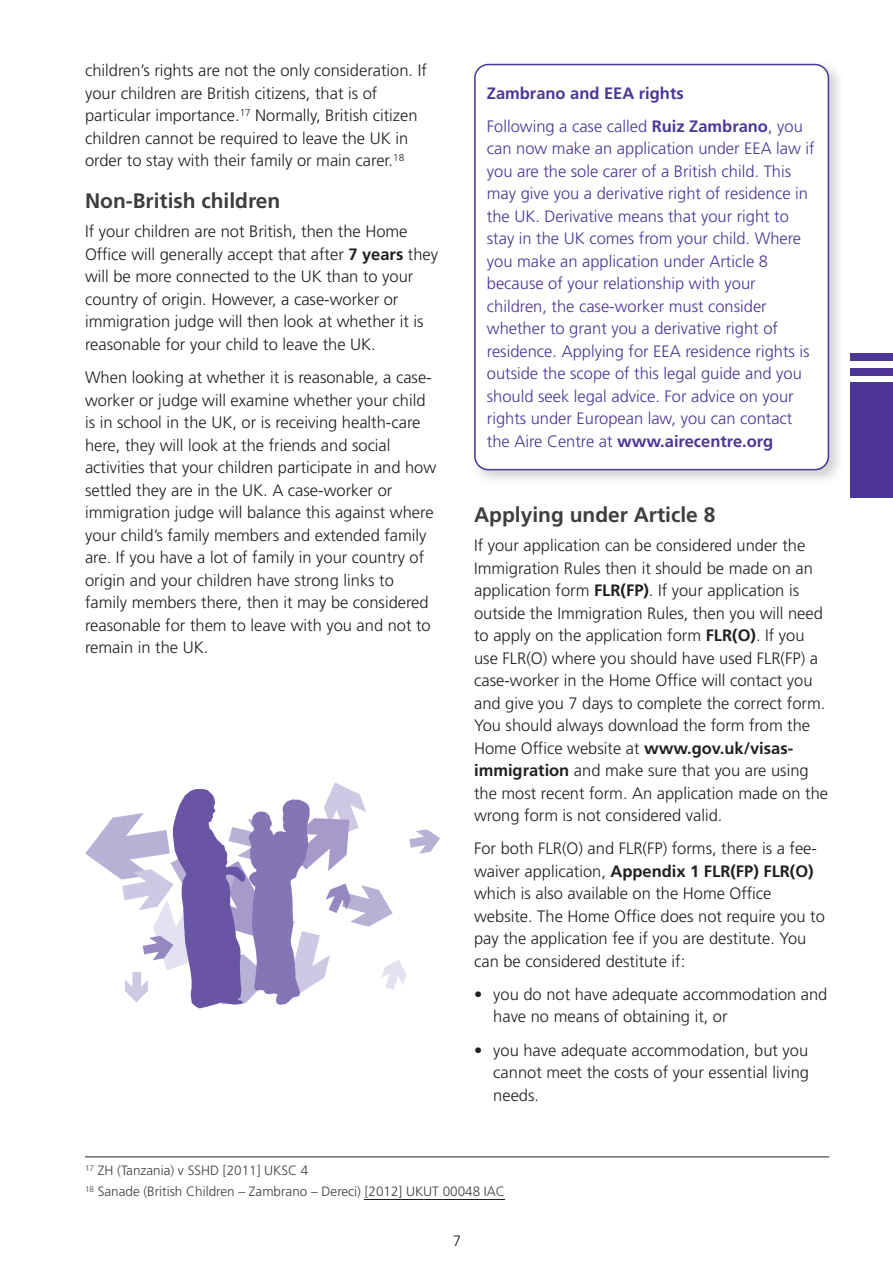
<style>
.page{position:relative;width:893px;height:1263px;background:#fff}
.page>*{position:absolute;margin:0;border:0;box-sizing:border-box;transform-origin:0 0}
.t1{font:700 21px "Frutiger";color:#3e3e3f}
.t2{font:300 16.5px/22.5px "Frutiger";color:#231f20}
.t3{font:300 16.5px/22.5px "Frutiger";color:#4d3595}
.t4{font:700 16.5px/33.2px "Frutiger";color:#4d3595}
.t5{font:300 15px "Frutiger";color:#231f20}
.t6{font:300 13.5px/20.7px "Frutiger";color:#3e3e3f}
.s1{font-weight:700}
.s2{font-weight:300}
</style>
<div class="page">
<img style="left:478px;top:63px;width:361px;height:417px">
<svg style="left:474px;top:64px;width:355px;height:406px"></svg>
<div style="left:850px;top:382px;width:43px;height:115px;background:#4d3595"></div>
<div style="left:850px;top:368px;width:43px;height:7px;background:#4d3595"></div>
<div style="left:850px;top:353px;width:43px;height:8px;background:#4d3595"></div>
<hr style="left:365px;top:1199px;width:140px;height:1px;background:#231f20">
<hr style="left:85px;top:1157px;width:744px;height:1px;background:#231f20">
<svg style="left:85px;top:782px;width:355px;height:221px"></svg>
<img style="left:253px;top:792px;width:65px;height:213px">
<img style="left:160px;top:782px;width:93px;height:227px">
<p class="t2" style="left:85px;top:60px;width:343px">children’s rights are not the only consideration. If your children are British citizens, that is of particular importance.<sup>17</sup> Normally, British citizen children cannot be required to leave the UK in order to stay with their family or main carer.<sup>18</sup></p>
<p class="t1" style="left:85px;top:193px;width:197px">Non-British children</p>
<p class="t2" style="left:85px;top:222px;width:355px">If your children are not British, then the Home Office will generally accept that after <span class="s1">7 years</span> they will be more connected to the UK than to your country of origin. However, a case-worker or immigration judge will then look at whether it is reasonable for your child to leave the UK.</p>
<p class="t2" style="left:85px;top:367px;width:353px">When looking at whether it is reasonable, a case&shy;worker or judge will examine whether your child is in school in the UK, or is receiving health-care here, they will look at the friends and social activities that your children participate in and how settled they are in the UK. A case-worker or immigration judge will balance this against where your child’s family members and extended family are. If you have a lot of family in your country of origin and your children have strong links to family members there, then it may be considered reasonable for them to leave with you and not to remain in the UK.</p>
<p class="t4" style="left:487px;top:78px;width:317px">Zambrano and EEA rights<br><span class="s2">Following a case called</span> Ruiz Zambrano<span class="s2">, you</span></p>
<p class="t3" style="left:487px;top:139px;width:329px">can now make an application under EEA law if you are the sole carer of a British child. This may give you a derivative right of residence in the UK. Derivative means that your right to stay in the UK comes from your child. Where you make an application under Article 8 because of your relationship with your children, the case-worker must consider whether to grant you a derivative right of residence. Applying for EEA residence rights is outside the scope of this legal guide and you should seek legal advice. For advice on your rights under European law, you can contact the Aire Centre at <span class="s1">www.airecentre.org</span></p>
<p class="t1" style="left:474px;top:506px;width:243px">Applying under Article 8</p>
<p class="t2" style="left:474px;top:535px;width:355px">If your application can be considered under the Immigration Rules then it should be made on an application form <span class="s1">FLR(FP)</span>. If your application is outside the Immigration Rules, then you will need to apply on the application form <span class="s1">FLR(O)</span>. If you use FLR(O) where you should have used FLR(FP) a case-worker in the Home Office will contact you and give you 7 days to complete the correct form.<br>You should always download the form from the Home Office website at <span class="s1">www.gov.uk/visas&shy;immigration</span> and make sure that you are using the most recent form. An application made on the wrong form is not considered valid.</p>
<p class="t2" style="left:474px;top:839px;width:352px">For both FLR(O) and FLR(FP) forms, there is a fee&shy;waiver application, <span class="s1">Appendix 1 FLR(FP) FLR(O) </span>which is also available on the Home Office website. The Home Office does not require you to pay the application fee if you are destitute. You can be considered destitute if:</p>
<p class="t2" style="left:493px;top:984px;width:336px;text-indent:-19px">• you do not have adequate accommodation and have no means of obtaining it, or</p>
<p class="t2" style="left:493px;top:1040px;width:317px;text-align:justify;text-indent:-19px">• you have adequate accommodation, but you cannot meet the costs of your essential living needs.</p>
<p class="t6" style="left:85px;top:1161px;width:421px"><sup>17</sup> ZH (Tanzania) v SSHD [2011] UKSC 4<br><sup>18</sup> Sanade (British Children – Zambrano – Dereci) [2012] UKUT 00048 IAC</p>
<p class="t5" style="left:453px;top:1234px;width:10px">7</p>
</div>
